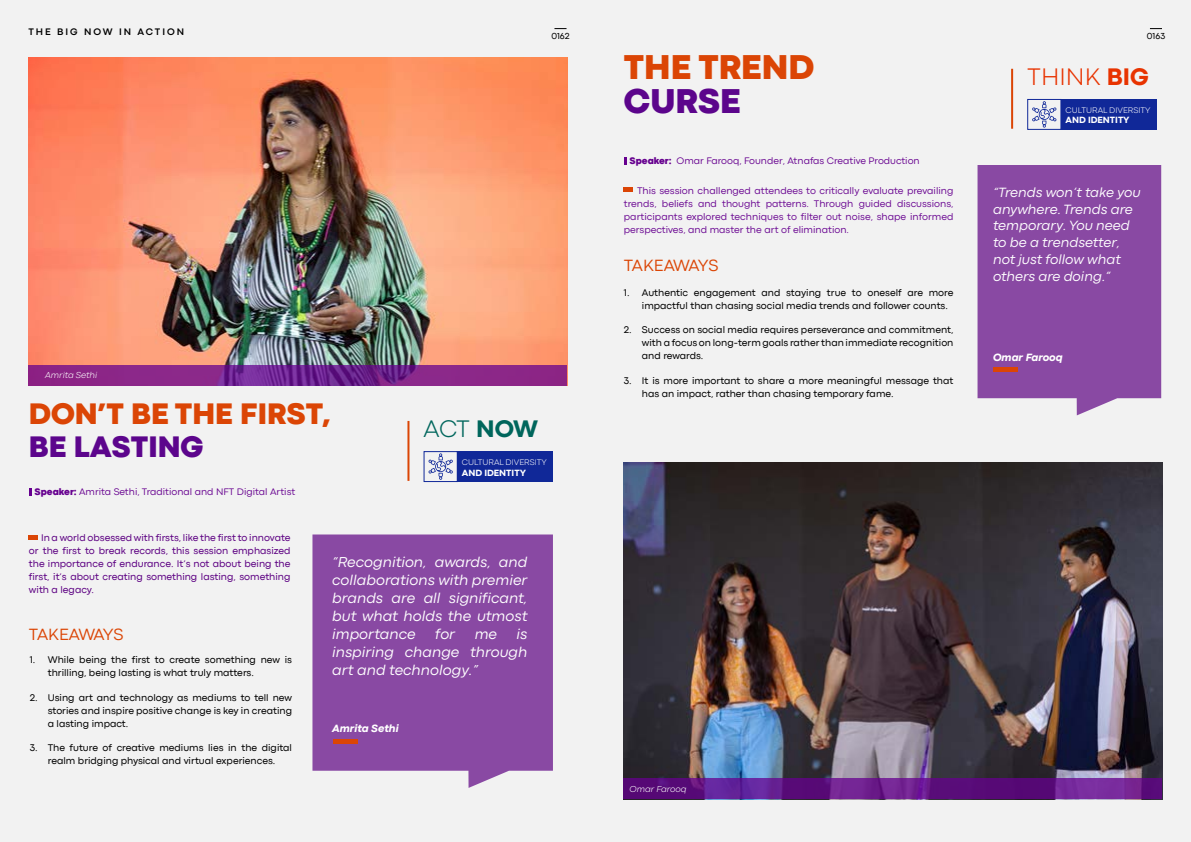
<style>
.page{position:relative;width:1191px;height:842px;background:#f2f2f2}
.page>*{position:absolute;margin:0;border:0;box-sizing:border-box;transform-origin:0 0}
.t1{font:800 36px "Codec Pro";color:#db4505}
.t2{font:800 36px "Codec Pro";color:#5c058c}
.t3{font:800 31px "Codec Pro";color:#db4505}
.t4{font:800 31px "Codec Pro";color:#5c058c}
.t5{font:300 25px "Codec Pro";color:#e83300}
.t6{font:300 25px "Codec Pro";color:#00665c}
.t7{font:17px "Codec Pro News";letter-spacing:-.055em;color:#db4505}
.t8{font:italic 15px/18px "Codec Pro News";color:#fff;text-align:justify}
.t9{font:italic 14px/16.8px "Codec Pro News";color:#fff}
.t10{font:italic 800 11px "Codec Pro";color:#fff}
.t11{font:10px/13px "Codec Pro";color:#000}
.t12{font:10px/13px "Codec Pro News";color:#66008f;text-align:justify}
.t13{font:10px/13px "Codec Pro";color:#5c0082;text-align:justify}
.t14{font:9.9px "Codec Pro News";color:#66008f}
.t15{font:700 9.9px "Codec Pro";letter-spacing:.2em;color:#000}
.t16{font:800 9.4px "Codec Pro";color:#fff}
.t17{font:italic 300 9px "Codec Pro";color:#fff}
.t18{font:9px "Codec Pro";color:#000}
.t19{font:300 8.5px "Codec Pro";color:#fff}
.s1{font-family:"Codec Pro";font-weight:800}
.s2{font-weight:800}
</style>
<div class="page">
<svg style="left:554px;top:28px;width:12px;height:1px"></svg>
<svg style="left:29px;top:488px;width:2px;height:8px"></svg>
<img style="left:28px;top:57px;width:539px;height:308px">
<svg style="left:29px;top:536px;width:9px;height:4px"></svg>
<svg style="left:312px;top:534px;width:241px;height:254px;fill:#8949a3"></svg>
<svg style="left:28px;top:365px;width:539px;height:20px;fill:#8b2789"></svg>
<hr style="left:333px;top:739px;width:24px;height:4px;background:#db4505">
<hr style="left:407px;top:421px;width:2px;height:60px;background:#db4505">
<div style="left:423px;top:451px;width:35px;height:31px;border:1px solid #102898"></div>
<div style="left:458px;top:451px;width:95px;height:31px;background:#102898"></div>
<svg style="left:428px;top:453px;width:25px;height:27px"></svg>
<div style="left:977px;top:165px;width:184px;height:250px;background:#8949a3"></div>
<svg style="left:1150px;top:28px;width:12px;height:1px"></svg>
<img style="left:623px;top:463px;width:539px;height:315px">
<svg style="left:624px;top:188px;width:9px;height:4px"></svg>
<svg style="left:623px;top:778px;width:539px;height:21px"></svg>
<svg style="left:624px;top:157px;width:2px;height:8px"></svg>
<div style="left:993px;top:367px;width:24px;height:5px;background:#db4505"></div>
<hr style="left:1011px;top:69px;width:2px;height:60px;background:#db4505">
<div style="left:1027px;top:99px;width:34px;height:31px;border:1px solid #102898"></div>
<div style="left:1061px;top:99px;width:95px;height:31px;background:#102898"></div>
<svg style="left:1032px;top:101px;width:24px;height:27px"></svg>
<p class="t15" style="left:28px;top:26px;width:157px">THE BIG NOW IN ACTION</p>
<p class="t18" style="left:551px;top:31px;width:20px">0162</p>
<p class="t17" style="left:45px;top:369px;width:54px">Amrita Sethi</p>
<h2 class="t3" style="left:29px;top:395px;width:303px">DON’T BE THE FIRST,</h2>
<h2 class="t4" style="left:29px;top:428px;width:176px">BE LASTING</h2>
<p class="t14" style="left:35px;top:486px;width:262px"><span class="s1">Speaker:</span> Amrita Sethi, Traditional and NFT Digital Artist</p>
<h3 class="t6" style="left:423px;top:414px;width:116px">ACT <span class="s2">NOW</span></h3>
<p class="t19" style="left:462px;top:457px;width:87px">CULTURAL DIVERSITY</p>
<p class="t16" style="left:462px;top:467px;width:66px">AND IDENTITY</p>
<p class="t13" style="left:29px;top:531px;width:263px;text-indent:12px">In a world obsessed with firsts, like the first to innovate or the first to break records, this session emphasized the importance of endurance. It’s not about being the first, it’s about creating something lasting, something with a legacy.</p>
<h3 class="t7" style="left:29px;top:624px;width:96px">TAKEAWAYS</h3>
<p class="t11" style="left:48px;top:653px;width:246px;text-indent:-18px">1. While being the first to create something new is thrilling, being lasting is what truly matters.</p>
<p class="t11" style="left:48px;top:691px;width:246px;text-align:justify;text-indent:-18px">2. Using art and technology as mediums to tell new stories and inspire positive change is key in creating a lasting impact.</p>
<p class="t11" style="left:30px;top:741px;width:264px;text-align:center">3. The future of creative mediums lies in the digital realm bridging physical and virtual experiences.</p>
<h3 class="t8" style="left:332px;top:552px;width:197px">“Recognition, awards, and collaborations with premier brands are all significant, but what holds the utmost importance</h3>
<h3 class="t8" style="left:332px;top:624px;width:197px;text-indent:184px">is inspiring change through art and technology.”</h3>
<h3 class="t8" style="left:435px;top:624px;width:21px">for</h3>
<h3 class="t8" style="left:475px;top:624px;width:24px">me</h3>
<p class="t10" style="left:332px;top:721px;width:68px">Amrita Sethi</p>
<h1 class="t1" style="left:624px;top:45px;width:192px">THE TREND</h1>
<h1 class="t2" style="left:624px;top:79px;width:118px">CURSE</h1>
<p class="t18" style="left:1146px;top:31px;width:20px">0163</p>
<h3 class="t5" style="left:1027px;top:62px;width:123px">THINK <span class="s2">BIG</span></h3>
<p class="t19" style="left:1065px;top:105px;width:87px">CULTURAL DIVERSITY</p>
<p class="t16" style="left:1065px;top:115px;width:66px">AND IDENTITY</p>
<p class="t14" style="left:629px;top:155px;width:292px"><span class="s1">Speaker:</span> Omar Farooq, Founder, Atnafas Creative Production</p>
<p class="t12" style="left:624px;top:184px;width:331px;text-indent:13px">This session challenged attendees to critically evaluate prevailing trends, beliefs and thought patterns. Through guided discussions, participants explored techniques to filter out noise, shape informed perspectives, and master the art of elimination.</p>
<h3 class="t9" style="left:993px;top:183px;width:149px">“Trends won’t take you anywhere. Trends are temporary. You need to be a trendsetter, not just follow what others are doing.”</h3>
<h3 class="t7" style="left:624px;top:255px;width:96px">TAKEAWAYS</h3>
<p class="t11" style="left:642px;top:286px;width:313px;text-indent:-18px">1. Authentic engagement and staying true to oneself are more impactful than chasing social media trends and follower counts.</p>
<p class="t11" style="left:642px;top:323px;width:313px;text-align:justify;text-indent:-18px">2. Success on social media requires perseverance and commitment, with a focus on long-term goals rather than immediate recognition and rewards.</p>
<p class="t11" style="left:642px;top:374px;width:313px;text-indent:-18px">3. It is more important to share a more meaningful message that has an impact, rather than chasing temporary fame.</p>
<p class="t10" style="left:993px;top:349px;width:71px">Omar Farooq</p>
<p class="t17" style="left:629px;top:783px;width:58px">Omar Farooq</p>
</div>
